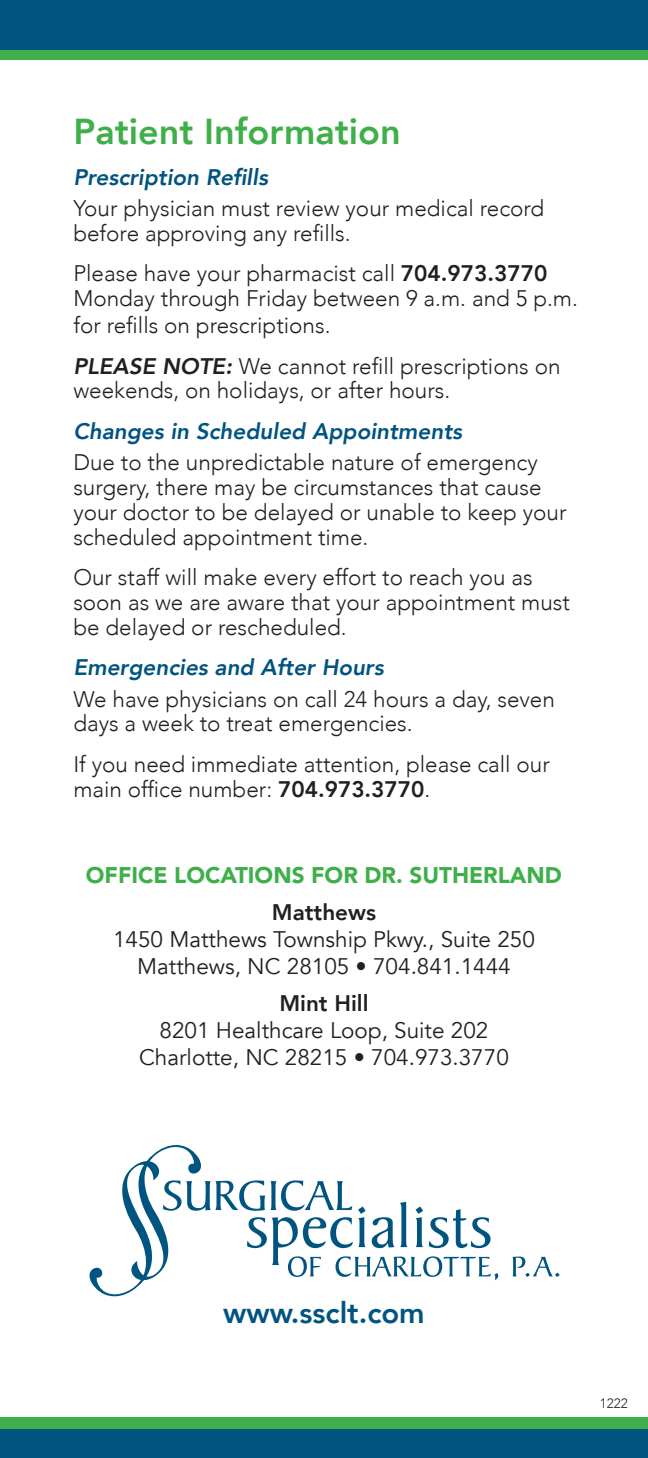
<style>
.page{position:relative;width:648px;height:1458px;background:#fff}
.page>*{position:absolute;margin:0;border:0;box-sizing:border-box;transform-origin:0 0}
.t1{font:800 36px "Avenir";color:#3eaf49}
.t2{font:800 29.25px "Avenir";color:#005480}
.t3{font:300 22.5px/24.8px "Avenir";color:#231f20}
.t4{font:22.5px "Avenir";color:#231f20}
.t5{font:italic 800 22.5px "Avenir";color:#005480}
.t6{font:900 22.5px "Avenir";color:#3eaf49}
.t7{font:800 22.5px "Avenir";color:#231f20}
.t8{font:300 13.5px "Avenir";color:#231f20}
.s1{font-weight:800}
.s2{font-weight:800;font-style:italic}
</style>
<div class="page">
<div style="left:0;top:0;width:648px;height:60px;background:#3eaf49"></div>
<div style="left:0;top:1418px;width:648px;height:40px;background:#3eaf49"></div>
<div style="left:0;top:0;width:648px;height:50px;background:#005480"></div>
<div style="left:0;top:1430px;width:648px;height:28px;background:#005480"></div>
<svg style="left:512px;top:1257px;width:48px;height:20px"></svg>
<svg style="left:89px;top:1145px;width:409px;height:152px"></svg>
<p class="t1" style="left:73px;top:103px;width:329px">Patient Information</p>
<p class="t5" style="left:73px;top:163px;width:196px">Prescription Refills</p>
<p class="t3" style="left:73px;top:196px;width:473px">Your physician must review your medical record before approving any refills.</p>
<p class="t3" style="left:73px;top:261px;width:506px">Please have your pharmacist call <span class="s1">704.973.3770<br></span>Monday through Friday between 9 a.m. and 5 p.m.</p>
<p class="t3" style="left:73px;top:305px;width:489px;line-height:40.5px">for refills on prescriptions.<br><span class="s2">PLEASE NOTE:</span> We cannot refill prescriptions on</p>
<p class="t3" style="left:73px;top:378px;width:378px">weekends, on holidays, or after hours.</p>
<p class="t5" style="left:73px;top:418px;width:390px">Changes in Scheduled Appointments</p>
<p class="t3" style="left:73px;top:450px;width:495px">Due to the unpredictable nature of emergency surgery, there may be circumstances that cause your doctor to be delayed or unable to keep your scheduled appointment time.</p>
<p class="t3" style="left:73px;top:565px;width:498px">Our staff will make every effort to reach you as soon as we are aware that your appointment must be delayed or rescheduled.</p>
<p class="t5" style="left:73px;top:654px;width:312px">Emergencies and After Hours</p>
<p class="t3" style="left:73px;top:686px;width:483px">We have physicians on call 24 hours a day, seven days a week to treat emergencies.</p>
<p class="t3" style="left:73px;top:752px;width:478px">If you need immediate attention, please call our main office number: <span class="s1">704.973.3770</span>.</p>
<p class="t6" style="left:86px;top:861px;width:478px">OFFICE LOCATIONS FOR DR. SUTHERLAND</p>
<p class="t7" style="left:272px;top:895px;width:106px">Matthews</p>
<p class="t4" style="left:113px;top:926px;width:423px">1450 Matthews Township Pkwy., Suite 250</p>
<p class="t4" style="left:137px;top:953px;width:375px">Matthews, NC 28105 • 704.841.1444</p>
<p class="t7" style="left:279px;top:986px;width:91px">Mint Hill</p>
<p class="t4" style="left:160px;top:1017px;width:330px">8201 Healthcare Loop, Suite 202</p>
<p class="t4" style="left:139px;top:1044px;width:371px">Charlotte, NC 28215 • 704.973.3770</p>
<p class="t2" style="left:223px;top:1290px;width:203px">www.ssclt.com</p>
<p class="t8" style="left:600px;top:1396px;width:30px">1222</p>
</div>
